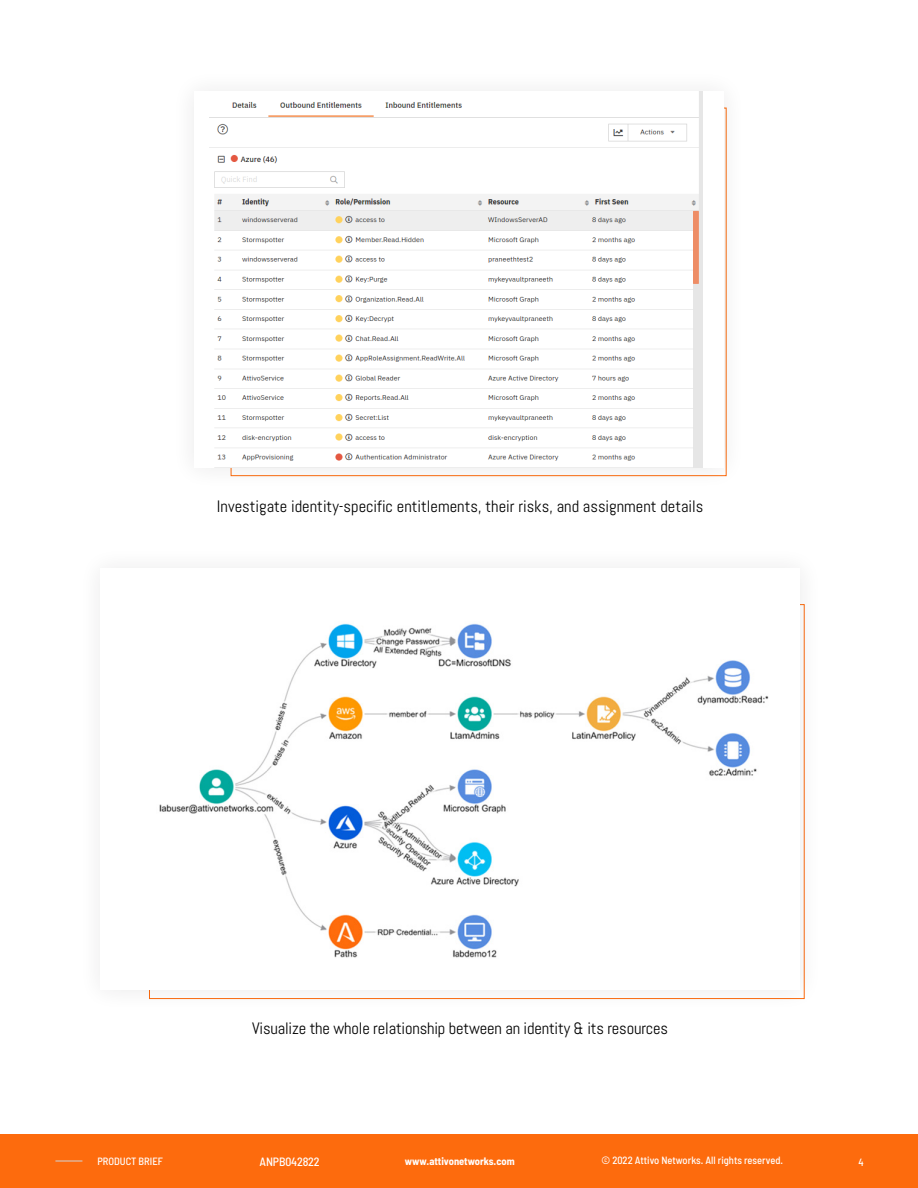
<style>
.page{position:relative;width:918px;height:1188px;background:#fff}
.page>*{position:absolute;margin:0;border:0;box-sizing:border-box;transform-origin:0 0}
.Body_Content{font:16.5px "Abel";color:#000}
.t1{font:500 semi-condensed 12px "Barlow";letter-spacing:-.01em;color:#fff}
.t2{font:500 semi-condensed 10.5px "Barlow";color:#fff}
.t3{font:700 semi-condensed 10.5px "Barlow";color:#fff}
</style>
<div class="page">
<div style="left:0;top:1134px;width:918px;height:54px;background:#fd6b0d"></div>
<svg style="left:55px;top:1161px;width:27px;height:1px"></svg>
<img style="left:159px;top:623px;width:610px;height:335px">
<img style="left:209px;top:91px;width:494px;height:377px">
<p class="Body_Content" style="left:217px;top:496px;width:488px">Investigate identity-specific entitlements, their risks, and assignment details</p>
<p class="Body_Content" style="left:252px;top:1018px;width:418px">Visualize the whole relationship between an identity &amp; its resources</p>
<p class="t2" style="left:97px;top:1155px;width:67px">PRODUCT BRIEF</p>
<p class="t1" style="left:260px;top:1154px;width:62px">ANPB042822</p>
<p class="t3" style="left:405px;top:1155px;width:111px">www.attivonetworks.com</p>
<p class="t2" style="left:602px;top:1154px;width:183px">© 2022 Attivo Networks. All rights reserved.</p>
<p class="t2" style="left:859px;top:1155px;width:7px">4</p>
</div>
